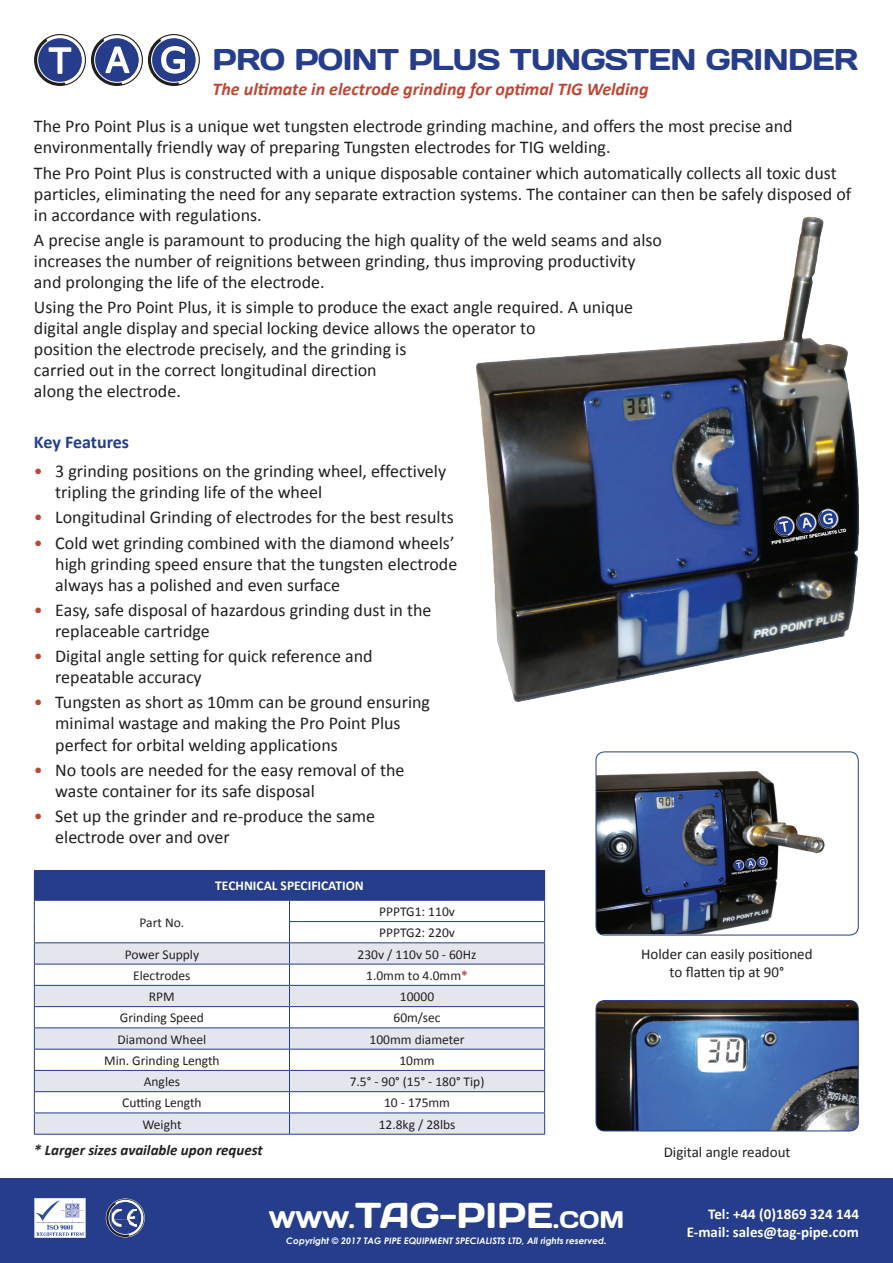
<style>
.page{position:relative;width:893px;height:1263px;background:#fff}
.page>*{position:absolute;margin:0;border:0;box-sizing:border-box;transform-origin:0 0}
.t1{font:34.35px "Verdana";color:#fff}
.t2{font:30px "Days One";letter-spacing:-.02em;color:#253d8b}
.t3{font:24px "Days One";color:#fff}
.t4{font:18px/21px "Calibri";color:#231f20}
.t5{font:italic 700 18px "Calibri";color:#bf4634}
.t6{font:700 18px "Calibri";letter-spacing:-.01em;color:#253d8b}
.t7{font:15px/18px "Calibri";color:#231f20;text-align:center}
.t8{font:700 15px/18px "Calibri";color:#fff;text-align:right}
.t9{font:italic 700 15px "Calibri";color:#231f20}
.t10{font:13.5px/21.3px "Calibri";color:#231f20}
.t11{font:700 13.5px "Calibri";color:#fff}
.t12{font:italic 700 9px "Century Gothic";color:#fff}
.s1{color:#bf4634}
.s2{font-weight:700;color:#bf4634}
.s3{font-size:36px}
</style>
<div class="page">
<div style="left:0;top:1178px;width:893px;height:85px;background:#253d8b"></div>
<img style="left:34px;top:1198px;width:51px;height:39px">
<svg style="left:106px;top:1198px;width:39px;height:39px"></svg>
<div style="left:34px;top:870px;width:511px;height:30px;background:#253d8b"></div>
<svg style="left:35px;top:943px;width:509px;height:191px;fill:#e4e6ee"></svg>
<hr style="left:34px;top:900px;width:255px;height:1px;background:#253d8b">
<hr style="left:289px;top:900px;width:256px;height:1px;background:#253d8b">
<svg style="left:34px;top:900px;width:1px;height:234px"></svg>
<hr style="left:289px;top:921px;width:256px;height:1px;background:#253d8b">
<hr style="left:34px;top:942px;width:255px;height:1px;background:#253d8b">
<hr style="left:289px;top:942px;width:256px;height:1px;background:#253d8b">
<svg style="left:289px;top:901px;width:1px;height:233px"></svg>
<svg style="left:544px;top:900px;width:1px;height:234px"></svg>
<hr style="left:34px;top:964px;width:255px;height:1px;background:#253d8b">
<hr style="left:289px;top:964px;width:256px;height:1px;background:#253d8b">
<hr style="left:34px;top:985px;width:255px;height:1px;background:#253d8b">
<hr style="left:289px;top:985px;width:256px;height:1px;background:#253d8b">
<hr style="left:34px;top:1006px;width:255px;height:1px;background:#253d8b">
<hr style="left:289px;top:1006px;width:256px;height:1px;background:#253d8b">
<hr style="left:34px;top:1027px;width:255px;height:1px;background:#253d8b">
<hr style="left:289px;top:1027px;width:256px;height:1px;background:#253d8b">
<hr style="left:34px;top:1049px;width:255px;height:1px;background:#253d8b">
<hr style="left:289px;top:1049px;width:256px;height:1px;background:#253d8b">
<hr style="left:34px;top:1070px;width:255px;height:1px;background:#253d8b">
<hr style="left:289px;top:1070px;width:256px;height:1px;background:#253d8b">
<hr style="left:34px;top:1091px;width:255px;height:1px;background:#253d8b">
<hr style="left:289px;top:1091px;width:256px;height:1px;background:#253d8b">
<hr style="left:34px;top:1112px;width:255px;height:1px;background:#253d8b">
<hr style="left:289px;top:1112px;width:256px;height:1px;background:#253d8b">
<hr style="left:34px;top:1134px;width:255px;height:1px;background:#253d8b">
<hr style="left:289px;top:1134px;width:256px;height:1px;background:#253d8b">
<img style="left:596px;top:752px;width:229px;height:182px">
<div style="left:596px;top:751px;width:263px;height:184px;border:1px solid #253d8b;border-radius:9px"></div>
<img style="left:596px;top:1000px;width:262px;height:131px">
<div style="left:596px;top:1000px;width:263px;height:131px;border:1px solid #253d8b;border-radius:9px"></div>
<img style="left:476px;top:217px;width:384px;height:485px">
<svg style="left:36px;top:36px;width:48px;height:48px"></svg>
<div style="left:34px;top:34px;width:52px;height:52px;border:4px solid #231f20;border-radius:50%"></div>
<svg style="left:44px;top:34px;width:42px;height:52px"></svg>
<svg style="left:93px;top:36px;width:48px;height:48px"></svg>
<div style="left:91px;top:34px;width:52px;height:52px;border:4px solid #231f20;border-radius:50%"></div>
<svg style="left:101px;top:34px;width:42px;height:52px"></svg>
<svg style="left:150px;top:36px;width:48px;height:48px"></svg>
<div style="left:148px;top:34px;width:52px;height:52px;border:4px solid #231f20;border-radius:50%"></div>
<svg style="left:158px;top:34px;width:42px;height:52px"></svg>
<h1 class="t1" style="left:49px;top:36px;width:139px">TAG</h1>
<h2 class="t2" style="left:213px;top:40px;width:647px">PRO POINT PLUS TUNGSTEN GRINDER</h2>
<p class="t5" style="left:213px;top:78px;width:437px">The ultimate in electrode grinding for optimal TIG Welding</p>
<p class="t4" style="left:34px;top:116px;width:760px">The Pro Point Plus is a unique wet tungsten electrode grinding machine, and offers the most precise and environmentally friendly way of preparing Tungsten electrodes for TIG welding.</p>
<p class="t4" style="left:34px;top:162px;width:819px">The Pro Point Plus is constructed with a unique disposable container which automatically collects all toxic dust particles, eliminating the need for any separate extraction systems. The container can then be safely disposed of in accordance with regulations.</p>
<p class="t4" style="left:34px;top:229px;width:630px">A precise angle is paramount to producing the high quality of the weld seams and also increases the number of reignitions between grinding, thus improving productivity and prolonging the life of the electrode.</p>
<p class="t4" style="left:34px;top:297px;width:601px">Using the Pro Point Plus, it is simple to produce the exact angle required. A unique digital angle display and special locking device allows the operator to<br>position the electrode precisely, and the grinding is<br>carried out in the correct longitudinal direction<br>along the electrode.</p>
<p class="t6" style="left:34px;top:430px;width:97px">Key Features</p>
<p class="t4" style="left:55px;top:461px;width:392px;text-indent:-21px"><span class="s1">•</span> 3 grinding positions on the grinding wheel, effectively tripling the grinding life of the wheel</p>
<p class="t4" style="left:34px;top:507px;width:421px"><span class="s1">•</span> Longitudinal Grinding of electrodes for the best results</p>
<p class="t4" style="left:55px;top:532px;width:404px;text-indent:-21px"><span class="s1">•</span> Cold wet grinding combined with the diamond wheels’ high grinding speed ensure that the tungsten electrode always has a polished and even surface</p>
<p class="t4" style="left:55px;top:599px;width:378px;text-indent:-21px"><span class="s1">•</span> Easy, safe disposal of hazardous grinding dust in the replaceable cartridge</p>
<p class="t4" style="left:55px;top:646px;width:319px;text-indent:-21px"><span class="s1">•</span> Digital angle setting for quick reference and repeatable accuracy</p>
<p class="t4" style="left:55px;top:692px;width:376px;text-indent:-21px"><span class="s1">•</span> Tungsten as short as 10mm can be ground ensuring minimal wastage and making the Pro Point Plus perfect for orbital welding applications</p>
<p class="t4" style="left:55px;top:759px;width:351px;text-indent:-21px"><span class="s1">•</span> No tools are needed for the easy removal of the waste container for its safe disposal</p>
<p class="t4" style="left:55px;top:806px;width:321px;text-indent:-21px"><span class="s1">•</span> Set up the grinder and re-produce the same electrode over and over</p>
<p class="t11" style="left:215px;top:877px;width:150px">TECHNICAL SPECIFICATION</p>
<p class="t10" style="left:140px;top:911px;width:46px">Part No.</p>
<p class="t10" style="left:379px;top:901px;width:77px">PPPTG1: 110v<br>PPPTG2: 220v</p>
<p class="t10" style="left:125px;top:943px;width:76px">Power Supply</p>
<p class="t10" style="left:358px;top:943px;width:120px">230v / 110v 50 - 60Hz</p>
<p class="t10" style="left:133px;top:965px;width:59px">Electrodes</p>
<p class="t10" style="left:366px;top:965px;width:103px">1.0mm to 4.0mm<span class="s2">*</span></p>
<p class="t10" style="left:149px;top:986px;width:27px">RPM</p>
<p class="t10" style="left:400px;top:986px;width:36px">10000</p>
<p class="t10" style="left:120px;top:1007px;width:85px">Grinding Speed</p>
<p class="t10" style="left:393px;top:1007px;width:49px">60m/sec</p>
<p class="t10" style="left:118px;top:1028px;width:90px">Diamond Wheel</p>
<p class="t10" style="left:370px;top:1028px;width:97px">100mm diameter</p>
<p class="t10" style="left:104px;top:1050px;width:117px">Min. Grinding Length</p>
<p class="t10" style="left:399px;top:1050px;width:37px">10mm</p>
<p class="t10" style="left:144px;top:1071px;width:38px">Angles</p>
<p class="t10" style="left:350px;top:1071px;width:136px">7.5° - 90° (15° - 180° Tip)</p>
<p class="t10" style="left:122px;top:1092px;width:81px">Cutting Length</p>
<p class="t10" style="left:384px;top:1092px;width:68px">10 - 175mm</p>
<p class="t10" style="left:142px;top:1113px;width:41px">Weight</p>
<p class="t10" style="left:379px;top:1113px;width:78px">12.8kg / 28lbs</p>
<p class="t9" style="left:34px;top:1140px;width:230px">* Larger sizes available upon request</p>
<p class="t7" style="left:664px;top:1143px;width:128px">Digital angle readout</p>
<p class="t7" style="left:641px;top:945px;width:173px">Holder can easily positioned to flatten tip at 90°</p>
<h3 class="t3" style="left:269px;top:1204px;width:357px">WWW.<span class="s3">TAG-PIPE</span>.COM</h3>
<p class="t12" style="left:286px;top:1235px;width:322px">Copyright © 2017 TAG PIPE EQUIPMENT SPECIALISTS LTD, All rights reserved.</p>
<p class="t8" style="left:687px;top:1205px;width:174px">Tel: +44 (0)1869 324 144<br>E-mail: sales@tag-pipe.com</p>
</div>
